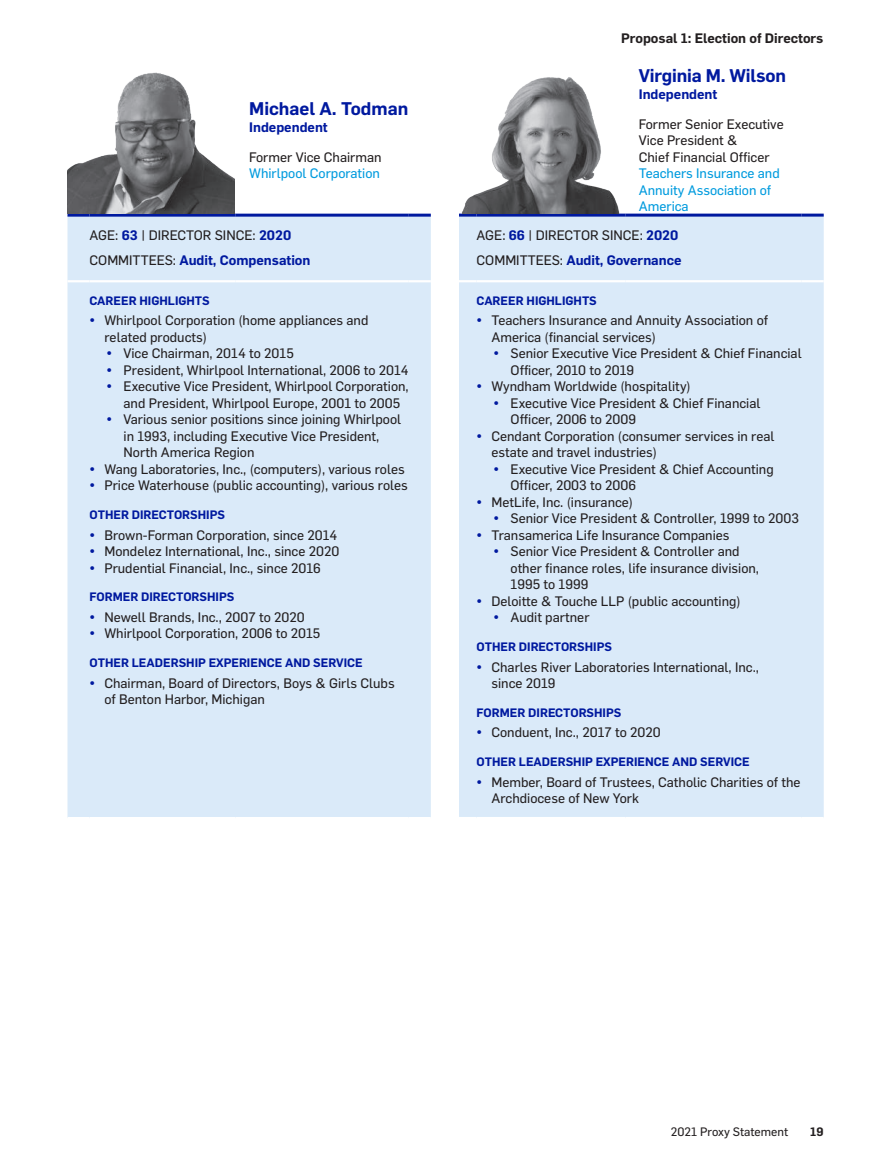
<style>
.page{position:relative;width:891px;height:1161px;background:#fff}
.page>*{position:absolute;margin:0;border:0;box-sizing:border-box;transform-origin:0 0}
.t1{font:600 18px "Flama";letter-spacing:-.01em;color:#00199f}
.t2{font:13.5px/16.5px "Flama Basic";color:#231f20}
.t3{font:600 13.5px "Flama";color:#00199f}
.t4{font:13.5px/16.5px "Flama Basic";color:#009bde}
.t5{font:600 13.5px "Flama";color:#231f20}
.t6{font:600 12px "Flama";color:#00199f}
.t7{font:12px "Flama Basic";color:#231f20}
.t8{font:600 12px "Flama";color:#231f20}
.s1{font-family:"Flama";font-weight:600;color:#00199f}
.s2{font-family:"Flama Basic";font-weight:400;color:#231f20}
</style>
<div class="page">
<div style="left:68px;top:217px;width:363px;height:600px;background:#daeaf9"></div>
<hr style="left:68px;top:214px;width:22px;height:3px;background:#00199f">
<hr style="left:90px;top:214px;width:146px;height:3px;background:#00199f">
<hr style="left:236px;top:214px;width:173px;height:3px;background:#00199f">
<hr style="left:409px;top:214px;width:22px;height:3px;background:#00199f">
<hr style="left:68px;top:280px;width:22px;height:2px;background:#fff">
<hr style="left:90px;top:280px;width:146px;height:2px;background:#fff">
<hr style="left:236px;top:280px;width:173px;height:2px;background:#fff">
<hr style="left:409px;top:280px;width:22px;height:2px;background:#fff">
<img style="left:68px;top:72px;width:167px;height:142px">
<div style="left:459px;top:217px;width:365px;height:600px;background:#daeaf9"></div>
<hr style="left:459px;top:214px;width:18px;height:3px;background:#00199f">
<hr style="left:477px;top:214px;width:148px;height:3px;background:#00199f">
<hr style="left:625px;top:214px;width:177px;height:3px;background:#00199f">
<hr style="left:802px;top:214px;width:22px;height:3px;background:#00199f">
<svg style="left:459px;top:280px;width:18px;height:2px"></svg>
<hr style="left:477px;top:280px;width:148px;height:2px;background:#fff">
<hr style="left:625px;top:280px;width:177px;height:2px;background:#fff">
<hr style="left:802px;top:280px;width:22px;height:2px;background:#fff">
<img style="left:459px;top:77px;width:167px;height:137px">
<h1 class="t1" style="left:249px;top:96px;width:161px">Michael A. Todman</h1>
<p class="t3" style="left:249px;top:117px;width:80px">Independent</p>
<p class="t2" style="left:249px;top:148px;width:134px">Former Vice Chairman</p>
<p class="t4" style="left:249px;top:165px;width:132px">Whirlpool Corporation</p>
<p class="t2" style="left:90px;top:226px;width:203px">AGE: <span class="s1">63</span> | DIRECTOR SINCE: <span class="s1">2020</span></p>
<p class="t3" style="left:90px;top:250px;width:222px"><span class="s2">COMMITTEES:</span> Audit, Compensation</p>
<p class="t6" style="left:90px;top:292px;width:122px">CAREER HIGHLIGHTS</p>
<p class="t2" style="left:104px;top:312px;width:266px;text-indent:-15px"><span class="s1">•</span> Whirlpool Corporation (home appliances and related products)</p>
<p class="t2" style="left:107px;top:345px;width:189px"><span class="s1">•</span> Vice Chairman, 2014 to 2015</p>
<p class="t2" style="left:107px;top:361px;width:304px"><span class="s1">•</span> President, Whirlpool International, 2006 to 2014</p>
<p class="t2" style="left:124px;top:378px;width:287px;text-indent:-17px"><span class="s1">•</span> Executive Vice President, Whirlpool Corporation, and President, Whirlpool Europe, 2001 to 2005</p>
<p class="t2" style="left:124px;top:411px;width:279px;text-indent:-17px"><span class="s1">•</span> Various senior positions since joining Whirlpool in 1993, including Executive Vice President,<br>North America Region</p>
<p class="t2" style="left:90px;top:460px;width:317px"><span class="s1">•</span> Wang Laboratories, Inc., (computers), various roles</p>
<p class="t2" style="left:90px;top:477px;width:320px"><span class="s1">•</span> Price Waterhouse (public accounting), various roles</p>
<p class="t6" style="left:90px;top:506px;width:137px">OTHER DIRECTORSHIPS</p>
<p class="t2" style="left:90px;top:526px;width:249px"><span class="s1">•</span> Brown-Forman Corporation, since 2014</p>
<p class="t2" style="left:90px;top:542px;width:251px"><span class="s1">•</span> Mondelez International, Inc., since 2020</p>
<p class="t2" style="left:90px;top:559px;width:233px"><span class="s1">•</span> Prudential Financial, Inc., since 2016</p>
<p class="t6" style="left:90px;top:588px;width:146px">FORMER DIRECTORSHIPS</p>
<p class="t2" style="left:90px;top:608px;width:217px"><span class="s1">•</span> Newell Brands, Inc., 2007 to 2020</p>
<p class="t2" style="left:90px;top:625px;width:232px"><span class="s1">•</span> Whirlpool Corporation, 2006 to 2015</p>
<p class="t6" style="left:90px;top:654px;width:275px">OTHER LEADERSHIP EXPERIENCE AND SERVICE</p>
<p class="t2" style="left:104px;top:674px;width:292px;text-indent:-15px"><span class="s1">•</span> Chairman, Board of Directors, Boys &amp; Girls Clubs of Benton Harbor, Michigan</p>
<p class="t5" style="left:621px;top:29px;width:204px">Proposal 1: Election of Directors</p>
<h1 class="t1" style="left:639px;top:63px;width:149px">Virginia M. Wilson</h1>
<p class="t3" style="left:639px;top:84px;width:80px">Independent</p>
<p class="t2" style="left:639px;top:115px;width:146px">Former Senior Executive<br>Vice President &amp;<br>Chief Financial Officer</p>
<p class="t4" style="left:639px;top:165px;width:142px">Teachers Insurance and<br>Annuity Association of<br>America</p>
<p class="t2" style="left:477px;top:226px;width:203px">AGE: <span class="s1">66</span> | DIRECTOR SINCE: <span class="s1">2020</span></p>
<p class="t3" style="left:477px;top:250px;width:206px"><span class="s2">COMMITTEES:</span> Audit, Governance</p>
<p class="t6" style="left:477px;top:292px;width:122px">CAREER HIGHLIGHTS</p>
<p class="t2" style="left:491px;top:312px;width:278px;text-indent:-15px"><span class="s1">•</span> Teachers Insurance and Annuity Association of<br>America (financial services)</p>
<p class="t2" style="left:511px;top:345px;width:293px;text-indent:-17px"><span class="s1">•</span> Senior Executive Vice President &amp; Chief Financial<br>Officer, 2010 to 2019</p>
<p class="t2" style="left:477px;top:378px;width:216px"><span class="s1">•</span> Wyndham Worldwide (hospitality)</p>
<p class="t2" style="left:511px;top:394px;width:251px;text-indent:-17px"><span class="s1">•</span> Executive Vice President &amp; Chief Financial<br>Officer, 2006 to 2009</p>
<p class="t2" style="left:491px;top:427px;width:285px;text-indent:-15px"><span class="s1">•</span> Cendant Corporation (consumer services in real estate and travel industries)</p>
<p class="t2" style="left:511px;top:460px;width:265px;text-indent:-17px"><span class="s1">•</span> Executive Vice President &amp; Chief Accounting<br>Officer, 2003 to 2006</p>
<p class="t2" style="left:477px;top:493px;width:158px"><span class="s1">•</span> MetLife, Inc. (insurance)</p>
<p class="t2" style="left:494px;top:510px;width:307px"><span class="s1">•</span> Senior Vice President &amp; Controller, 1999 to 2003</p>
<p class="t2" style="left:477px;top:526px;width:255px"><span class="s1">•</span> Transamerica Life Insurance Companies</p>
<p class="t2" style="left:511px;top:543px;width:250px;text-indent:-17px"><span class="s1">•</span> Senior Vice President &amp; Controller and other finance roles, life insurance division,<br>1995 to 1999</p>
<p class="t2" style="left:477px;top:592px;width:266px"><span class="s1">•</span> Deloitte &amp; Touche LLP (public accounting)</p>
<p class="t2" style="left:494px;top:608px;width:98px"><span class="s1">•</span> Audit partner</p>
<p class="t6" style="left:477px;top:638px;width:137px">OTHER DIRECTORSHIPS</p>
<p class="t2" style="left:491px;top:658px;width:269px;text-indent:-15px"><span class="s1">•</span> Charles River Laboratories International, Inc., since 2019</p>
<p class="t6" style="left:477px;top:704px;width:146px">FORMER DIRECTORSHIPS</p>
<p class="t2" style="left:477px;top:724px;width:186px"><span class="s1">•</span> Conduent, Inc., 2017 to 2020</p>
<p class="t6" style="left:477px;top:753px;width:275px">OTHER LEADERSHIP EXPERIENCE AND SERVICE</p>
<p class="t2" style="left:491px;top:773px;width:311px;text-indent:-15px"><span class="s1">•</span> Member, Board of Trustees, Catholic Charities of the<br>Archdiocese of New York</p>
<p class="t7" style="left:671px;top:1123px;width:119px">2021 Proxy Statement</p>
<p class="t8" style="left:810px;top:1123px;width:15px">19</p>
</div>
